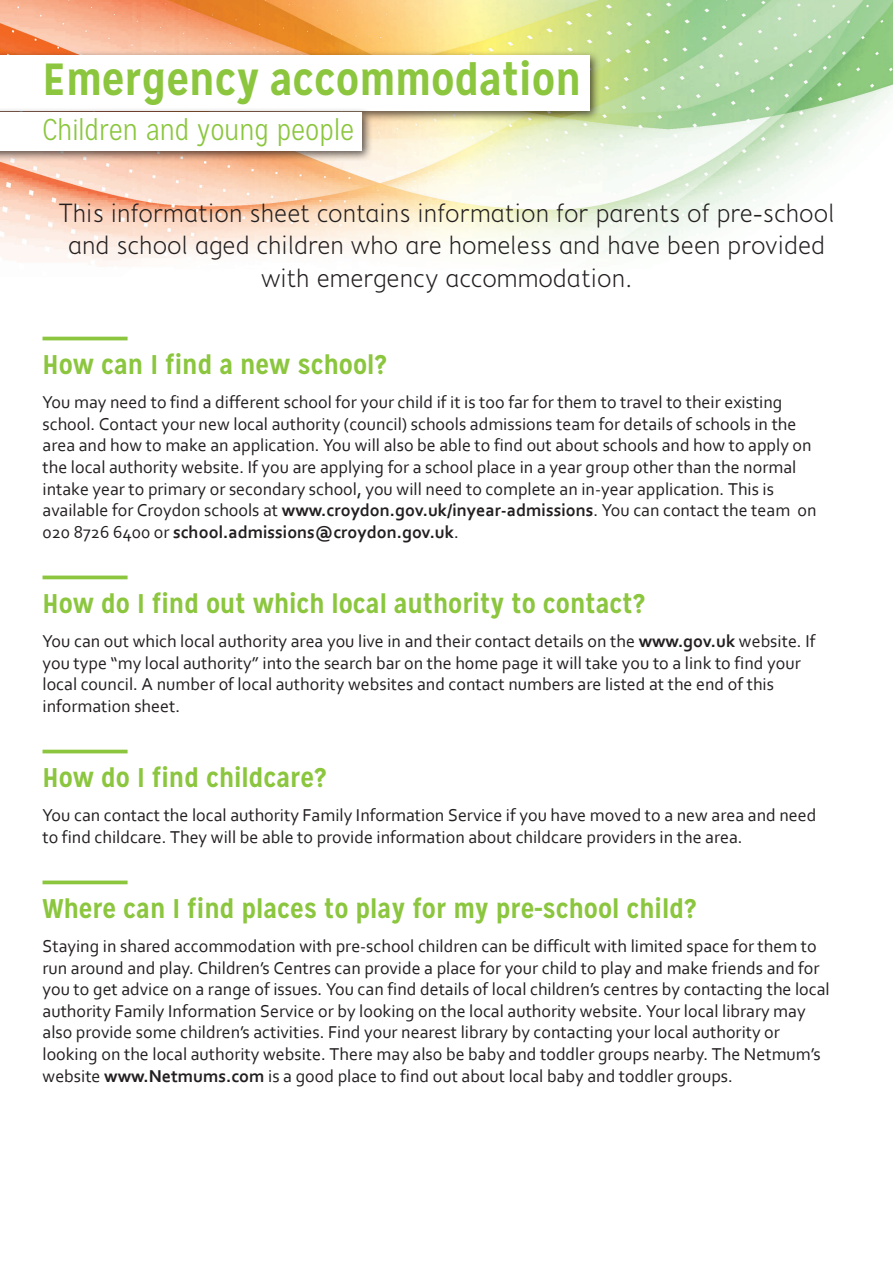
<style>
.page{position:relative;width:893px;height:1263px;background:#fff}
.page>*{position:absolute;margin:0;border:0;box-sizing:border-box;transform-origin:0 0}
.Headings{font:700 45px "Mission Gothic";color:#8bc63e}
.Headings-2{font:300 30px "Mission Gothic";color:#8bc63e}
.Headings-3{font:300 27px/32.4px "Fiendstar";color:#231f20;text-align:center}
.Headings-4{font:700 27px "Mission Gothic";color:#8bc63e}
.Headings-5{font:18px/21.6px "Corbel";color:#231f20}
.s1{font-weight:700}
</style>
<div class="page">
<img style="left:0;top:0;width:893px;height:267px">
<hr style="left:43px;top:337px;width:85px;height:3px;background:#8bc63e">
<svg style="left:43px;top:575px;width:85px;height:4px"></svg>
<hr style="left:43px;top:750px;width:85px;height:3px;background:#8bc63e">
<svg style="left:43px;top:880px;width:85px;height:4px"></svg>
<div style="left:0;top:50px;width:601px;height:72px;background:#231f20;opacity:.75"></div>
<div style="left:0;top:55px;width:590px;height:56px;background:#fff"></div>
<div style="left:0;top:107px;width:373px;height:55px;background:#231f20;opacity:.75"></div>
<div style="left:0;top:112px;width:361px;height:39px;background:#fff"></div>
<p class="Headings" style="left:43px;top:51px;width:540px">Emergency accommodation</p>
<p class="Headings-2" style="left:43px;top:112px;width:313px">Children and young people</p>
<p class="Headings-3" style="left:58px;top:197px;width:778px">This information sheet contains information for parents of pre-school and school aged children who are homeless and have been provided with emergency accommodation.</p>
<p class="Headings-4" style="left:43px;top:348px;width:346px">How can I find a new school?</p>
<p class="Headings-5" style="left:43px;top:391px;width:775px">You may need to find a different school for your child if it is too far for them to travel to their existing school. Contact your new local authority (council) schools admissions team for details of schools in the area and how to make an application. You will also be able to find out about schools and how to apply on the local authority website. If you are applying for a school place in a year group other than the normal intake year to primary or secondary school, you will need to complete an in-year application. This is available for Croydon schools at <span class="s1">www.croydon.gov.uk/inyear-admissions</span>. You can contact the team on 020 8726 6400 or <span class="s1">school.admissions@croydon.gov.uk</span>.</p>
<p class="Headings-4" style="left:43px;top:587px;width:604px">How do I find out which local authority to contact?</p>
<p class="Headings-5" style="left:43px;top:630px;width:774px">You can out which local authority area you live in and their contact details on the <span class="s1">www.gov.uk</span> website. If you type “my local authority” into the search bar on the home page it will take you to a link to find your local council. A number of local authority websites and contact numbers are listed at the end of this information sheet.</p>
<p class="Headings-4" style="left:43px;top:761px;width:285px">How do I find childcare?</p>
<p class="Headings-5" style="left:43px;top:804px;width:775px">You can contact the local authority Family Information Service if you have moved to a new area and need to find childcare. They will be able to provide information about childcare providers in the area.</p>
<p class="Headings-4" style="left:43px;top:892px;width:655px">Where can I find places to play for my pre-school child?</p>
<p class="Headings-5" style="left:43px;top:935px;width:789px">Staying in shared accommodation with pre-school children can be difficult with limited space for them to run around and play. Children’s Centres can provide a place for your child to play and make friends and for you to get advice on a range of issues. You can find details of local children’s centres by contacting the local authority Family Information Service or by looking on the local authority website. Your local library may also provide some children’s activities. Find your nearest library by contacting your local authority or looking on the local authority website. There may also be baby and toddler groups nearby. The Netmum’s website <span class="s1">www.Netmums.com</span> is a good place to find out about local baby and toddler groups.</p>
</div>
